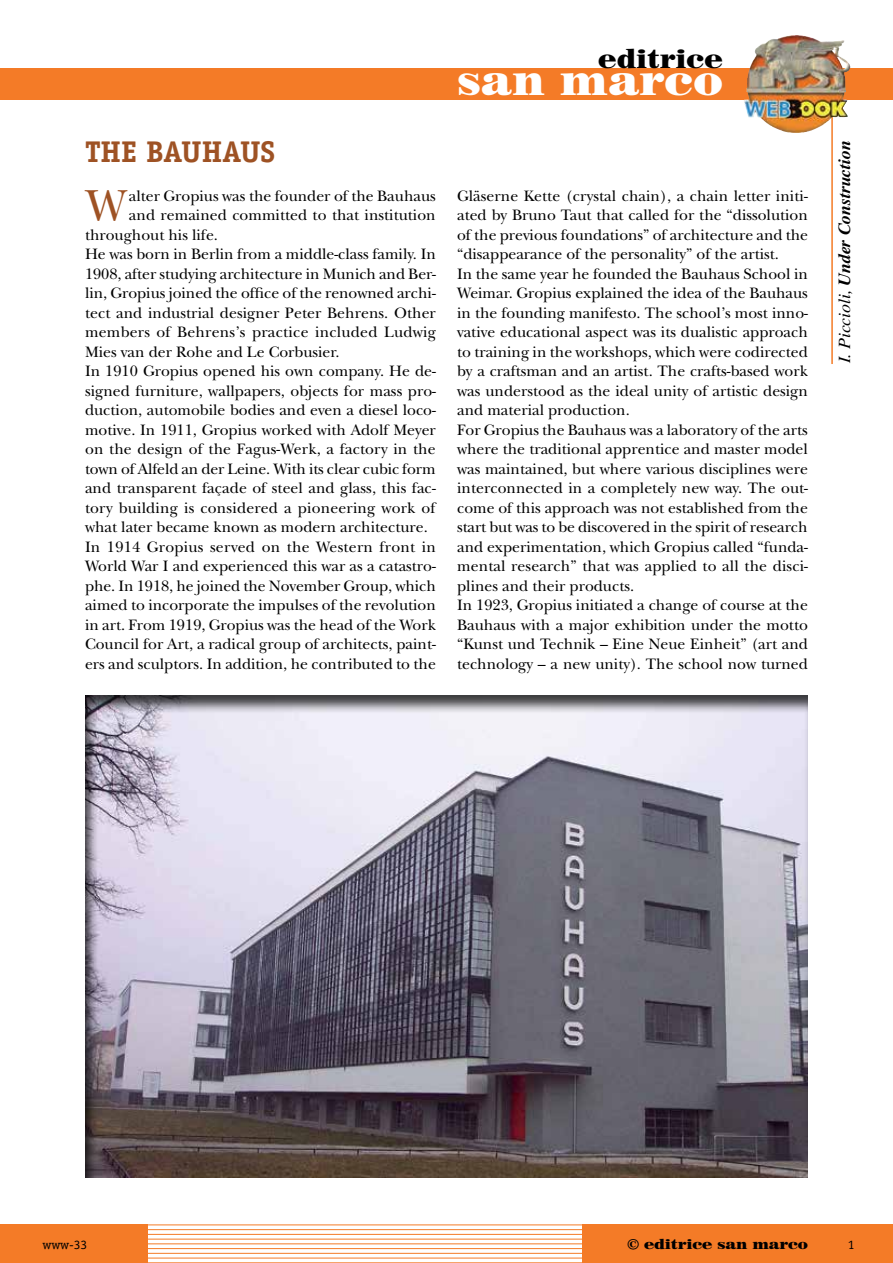
<style>
.page{position:relative;width:893px;height:1263px;background:#fff}
.page>*{position:absolute;margin:0;border:0;box-sizing:border-box;transform-origin:0 0}
._002_testo_prima_rig{font:45.3px "New Baskerville Std";color:#9e5224}
.t1{font:900 43.5px "Century 725 BT";color:#fff}
._001_tit__sottoparag{font:700 30px "Officina Serif Std";letter-spacing:-.01em;color:#9e5224}
.t2{font:900 27px "Century 725 BT";color:#000}
.t3{font:italic 700 17.1px "Times LT Std";letter-spacing:-.01em;color:#000;scale:1.05 1}
._002_testo{font:15.75px/19.5px "New Baskerville Std";color:#000;text-align:justify}
._002_testo_prima_rig-2{font:15.75px "New Baskerville Std";color:#000}
.t4{font:900 14.25px "Century 725 BT";letter-spacing:-.01em;color:#000;scale:1.05 1}
.t5{font:12.9px "Officina Serif Std";color:#000;scale:1.05 1}
.s1{font-weight:400}
</style>
<div class="page">
<div style="left:0;top:1225px;width:147px;height:38px;background:#f47b27"></div>
<div style="left:583px;top:1225px;width:310px;height:38px;background:#f47b27"></div>
<hr style="left:145px;top:1224px;width:442px;height:1px;background:#f47b27">
<hr style="left:145px;top:1229px;width:442px;height:1px;background:#f47b27">
<hr style="left:145px;top:1234px;width:442px;height:1px;background:#f47b27">
<hr style="left:145px;top:1239px;width:442px;height:1px;background:#f47b27">
<hr style="left:145px;top:1243px;width:442px;height:1px;background:#f47b27">
<hr style="left:145px;top:1248px;width:442px;height:1px;background:#f47b27">
<hr style="left:145px;top:1253px;width:442px;height:1px;background:#f47b27">
<hr style="left:145px;top:1258px;width:442px;height:1px;background:#f47b27">
<hr style="left:145px;top:1262px;width:442px;height:1px;background:#f47b27">
<hr style="left:831px;top:113px;width:2px;height:251px;background:#f47b27">
<div style="left:0;top:68px;width:893px;height:32px;background:#f47b27"></div>
<img style="left:744px;top:35px;width:55px;height:98px">
<div style="left:85px;top:693px;width:723px;height:486px;background:#000;opacity:.75"></div>
<h3 class="t2" style="left:598px;top:42px;width:126px">editrice</h3>
<p class="_001_tit__sottoparag" style="left:85px;top:133px;width:192px">THE BAUHAUS</p>
<p class="_002_testo_prima_rig" style="left:86px;top:179px;width:42px">W</p>
<p class="_002_testo_prima_rig-2" style="left:129px;top:187px;width:308px">alter Gropius was the founder of the Bauhaus</p>
<p class="_002_testo_prima_rig-2" style="left:129px;top:206px;width:308px">and remained committed to that institution</p>
<p class="_002_testo_prima_rig-2" style="left:85px;top:226px;width:134px">throughout his life.</p>
<p class="_002_testo" style="left:85px;top:245px;width:352px">He was born in Berlin from a middle-class family. In 1908, after studying architecture in Munich and Ber&shy;lin, Gropius joined the office of the renowned archi&shy;tect and industrial designer Peter Behrens. Other members of Behrens’s practice included Ludwig Mies van der Rohe and Le Corbusier.</p>
<p class="_002_testo" style="left:85px;top:362px;width:352px">In 1910 Gropius opened his own company. He de&shy;signed furniture, wallpapers, objects for mass pro&shy;duction, automobile bodies and even a diesel loco&shy;motive. In 1911, Gropius worked with Adolf Meyer on the design of the Fagus-Werk, a factory in the town of Alfeld an der Leine. With its clear cubic form and transparent façade of steel and glass, this fac&shy;tory building is considered a pioneering work of what later became known as modern architecture.</p>
<p class="_002_testo" style="left:85px;top:537px;width:352px">In 1914 Gropius served on the Western front in World War I and experienced this war as a catastro&shy;phe. In 1918, he joined the November Group, which aimed to incorporate the impulses of the revolution in art. From 1919, Gropius was the head of the Work Council for Art, a radical group of architects, paint&shy;ers and sculptors. In addition, he contributed to the</p>
<h2 class="t1" style="left:456px;top:53px;width:268px">san marco</h2>
<p class="_002_testo" style="left:457px;top:186px;width:352px">Gläserne Kette (crystal chain), a chain letter initi&shy;ated by Bruno Taut that called for the “dissolution of the previous foundations” of architecture and the “disappearance of the personality” of the artist.</p>
<p class="_002_testo" style="left:457px;top:264px;width:352px">In the same year he founded the Bauhaus School in Weimar. Gropius explained the idea of the Bauhaus in the founding manifesto. The school’s most inno&shy;vative educational aspect was its dualistic approach to training in the workshops, which were codirected by a craftsman and an artist. The crafts-based work was understood as the ideal unity of artistic design and material production.</p>
<p class="_002_testo" style="left:457px;top:420px;width:352px">For Gropius the Bauhaus was a laboratory of the arts where the traditional apprentice and master model was maintained, but where various disciplines were interconnected in a completely new way. The out&shy;come of this approach was not established from the start but was to be discovered in the spirit of research and experimentation, which Gropius called “funda&shy;mental research” that was applied to all the disci&shy;plines and their products.</p>
<p class="_002_testo" style="left:457px;top:596px;width:352px">In 1923, Gropius initiated a change of course at the Bauhaus with a major exhibition under the motto “Kunst und Technik – Eine Neue Einheit” (art and technology – a new unity). The school now turned</p>
<p class="t3" style="left:834px;top:363px;width:214px;rotate:-90deg"><span class="s1">I. Piccioli,</span> Under Construction</p>
<p class="t4" style="left:627px;top:1235px;width:174px">© editrice san marco</p>
<p class="t5" style="left:43px;top:1237px;width:44px">www-33</p>
<p class="t5" style="left:848px;top:1237px;width:8px">1</p>
</div>
